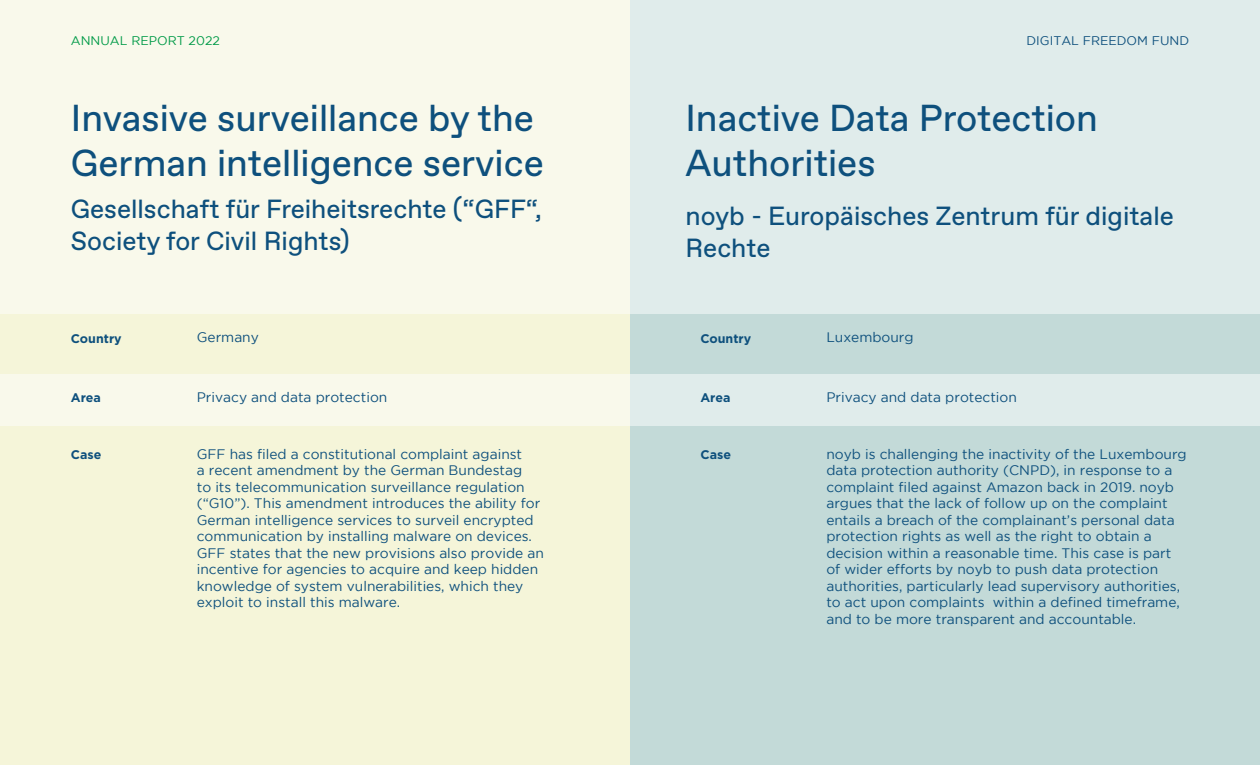
<style>
.page{position:relative;width:1260px;height:765px;background:#fff}
.page>*{position:absolute;margin:0;border:0;box-sizing:border-box;transform-origin:0 0}
.t1{font:37.5px/45px "Favorit";color:#0e507d}
.t2{font:26.25px/31.5px "Favorit";color:#0e507d}
.t3{font:13.75px/16.5px "Gotham";color:#0e507d}
.t4{font:700 12.5px "Gotham HTF";color:#0e507d}
.t5{font:12.5px "Gotham";color:#0e507d}
.t6{font:12.5px "Gotham";color:#009a47}
</style>
<div class="page">
<div style="left:0;top:0;width:631px;height:765px;background:#f5f5d9"></div>
<div style="left:631px;top:0;width:629px;height:765px;background:#c3dad8"></div>
<div style="left:0;top:0;width:1260px;height:313px;background:linear-gradient(to right,#fffceb,#dae9eb)"></div>
<div style="left:0;top:375px;width:1260px;height:51px;background:linear-gradient(to right,#fffceb,#dae9eb)"></div>
<p class="t6" style="left:71px;top:34px;width:151px">ANNUAL REPORT 2022</p>
<p class="t5" style="left:1027px;top:34px;width:164px">DIGITAL FREEDOM FUND</p>
<h1 class="t1" style="left:71px;top:95px;width:474px">Invasive surveillance by the<br>German intelligence service</h1>
<h2 class="t2" style="left:71px;top:193px;width:472px">Gesellschaft für Freiheitsrechte (“GFF“,<br>Society for Civil Rights)</h2>
<h1 class="t1" style="left:685px;top:95px;width:414px">Inactive Data Protection<br>Authorities</h1>
<h2 class="t2" style="left:685px;top:200px;width:490px">noyb - Europäisches Zentrum für digitale<br>Rechte</h2>
<p class="t4" style="left:71px;top:331px;width:52px">Country</p>
<p class="t3" style="left:197px;top:329px;width:64px">Germany</p>
<p class="t4" style="left:700px;top:331px;width:52px">Country</p>
<p class="t3" style="left:826px;top:329px;width:89px">Luxembourg</p>
<p class="t4" style="left:71px;top:391px;width:31px">Area</p>
<p class="t3" style="left:197px;top:389px;width:192px">Privacy and data protection</p>
<p class="t4" style="left:700px;top:391px;width:31px">Area</p>
<p class="t3" style="left:826px;top:389px;width:192px">Privacy and data protection</p>
<p class="t3" style="left:197px;top:445px;width:349px">GFF has filed a constitutional complaint against<br>a recent amendment by the German Bundestag<br>to its telecommunication surveillance regulation (“G10”). This amendment introduces the ability for German intelligence services to surveil encrypted communication by installing malware on devices.<br>GFF states that the new provisions also provide an incentive for agencies to acquire and keep hidden knowledge of system vulnerabilities, which they exploit to install this malware.</p>
<p class="t4" style="left:71px;top:448px;width:32px">Case</p>
<p class="t4" style="left:700px;top:448px;width:32px">Case</p>
<p class="t3" style="left:826px;top:445px;width:362px">noyb is challenging the inactivity of the Luxembourg data protection authority (CNPD), in response to a complaint filed against Amazon back in 2019. noyb argues that the lack of follow up on the complaint entails a breach of the complainant’s personal data protection rights as well as the right to obtain a decision within a reasonable time. This case is part of wider efforts by noyb to push data protection authorities, particularly lead supervisory authorities, to act upon complaints within a defined timeframe, and to be more transparent and accountable.</p>
</div>
